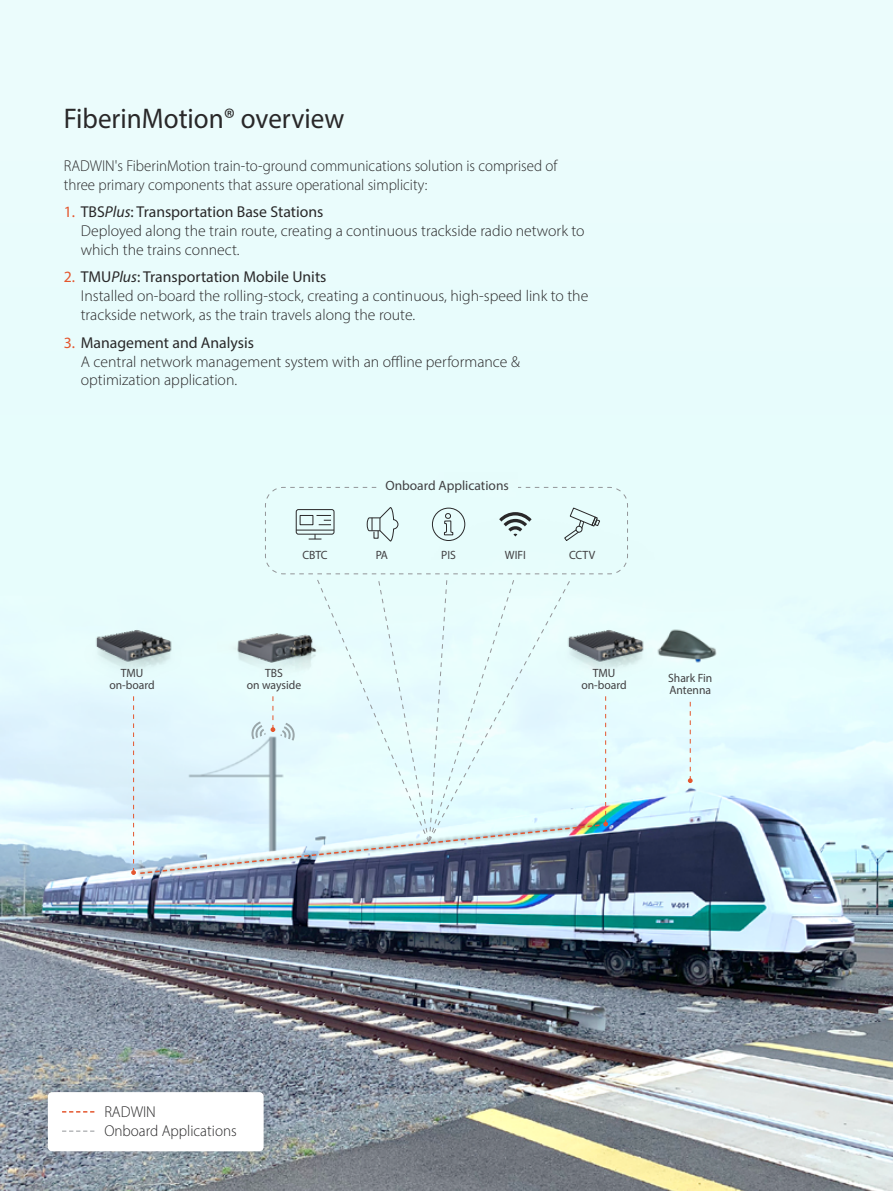
<style>
.page{position:relative;width:893px;height:1191px;background:#ebfcfc}
.page>*{position:absolute;margin:0;border:0;box-sizing:border-box;transform-origin:0 0}
.t1{font:28.5px "Myriad Pro";color:#292829;scale:.95 1}
.t2{font:300 15.75px/18.9px "Myriad Pro";color:#292829}
.t3{font:300 15.75px/18.9px "Myriad Pro";color:#292829;scale:.95 1}
.t4{font:300 15.75px/18.9px "Myriad Pro";color:#292829;scale:.96 1}
.t5{font:13.5px "Myriad Pro";color:#414042}
.t6{font:12px/12px "Myriad Pro";color:#414042;text-align:center}
.s1{font-weight:400;color:#e4562e}
.s2{font-weight:400}
.s3{font-weight:400;font-style:italic}
</style>
<div class="page">
<img style="left:0;top:614px;width:893px;height:577px">
<svg style="left:136px;top:875px;width:467px;height:2px"></svg>
<img style="left:654px;top:617px;width:72px;height:64px">
<img style="left:79px;top:622px;width:52px;height:62px">
<img style="left:628px;top:622px;width:41px;height:62px">
<div style="left:34px;top:1077px;width:243px;height:87px;background:#000;opacity:.2"></div>
<div style="left:48px;top:1092px;width:216px;height:59px;background:#fff;border-radius:4px"></div>
<svg style="left:62px;top:1111px;width:32px;height:1px"></svg>
<svg style="left:62px;top:1130px;width:32px;height:1px"></svg>
<svg style="left:64px;top:1048px;width:41px;height:1px"></svg>
<svg style="left:688px;top:702px;width:5px;height:81px"></svg>
<svg style="left:131px;top:486px;width:497px;height:389px"></svg>
<h1 class="t1" style="left:64px;top:101px;width:297px">FiberinMotion® overview</h1>
<p class="t3" style="left:64px;top:156px;width:521px">RADWIN's FiberinMotion train-to-ground communications solution is comprised of three primary components that assure operational simplicity:</p>
<p class="t2" style="left:81px;top:202px;width:505px;text-indent:-17px"><span class="s1">1.</span> <span class="s2">TBS</span><span class="s3">Plus</span><span class="s2">: Transportation Base Stations<br></span>Deployed along the train route, creating a continuous trackside radio network to which the trains connect.</p>
<p class="t2" style="left:81px;top:267px;width:509px;text-indent:-17px"><span class="s1">2.</span> <span class="s2">TMU</span><span class="s3">Plus</span><span class="s2">: Transportation Mobile Units<br></span>Installed on-board the rolling-stock, creating a continuous, high-speed link to the trackside network, as the train travels along the route.</p>
<p class="t2" style="left:81px;top:333px;width:441px;text-indent:-17px"><span class="s1">3.</span> <span class="s2">Management and Analysis<br></span>A central network management system with an offline performance &amp; optimization application.</p>
<p class="t5" style="left:385px;top:477px;width:125px">Onboard Applications</p>
<p class="t6" style="left:302px;top:549px;width:27px">CBTC</p>
<p class="t6" style="left:376px;top:549px;width:14px">PA</p>
<p class="t6" style="left:441px;top:549px;width:16px">PIS</p>
<p class="t6" style="left:505px;top:549px;width:23px">WIFI</p>
<p class="t6" style="left:569px;top:549px;width:28px">CCTV</p>
<p class="t6" style="left:247px;top:666px;width:56px">TBS<br>on wayside</p>
<p class="t6" style="left:668px;top:672px;width:46px;text-align:left">Shark Fin<br>Antenna</p>
<p class="t6" style="left:109px;top:666px;width:47px">TMU on-board</p>
<p class="t6" style="left:581px;top:666px;width:47px">TMU on-board</p>
<p class="t4" style="left:104px;top:1102px;width:139px">RADWIN<br>Onboard Applications</p>
</div>
